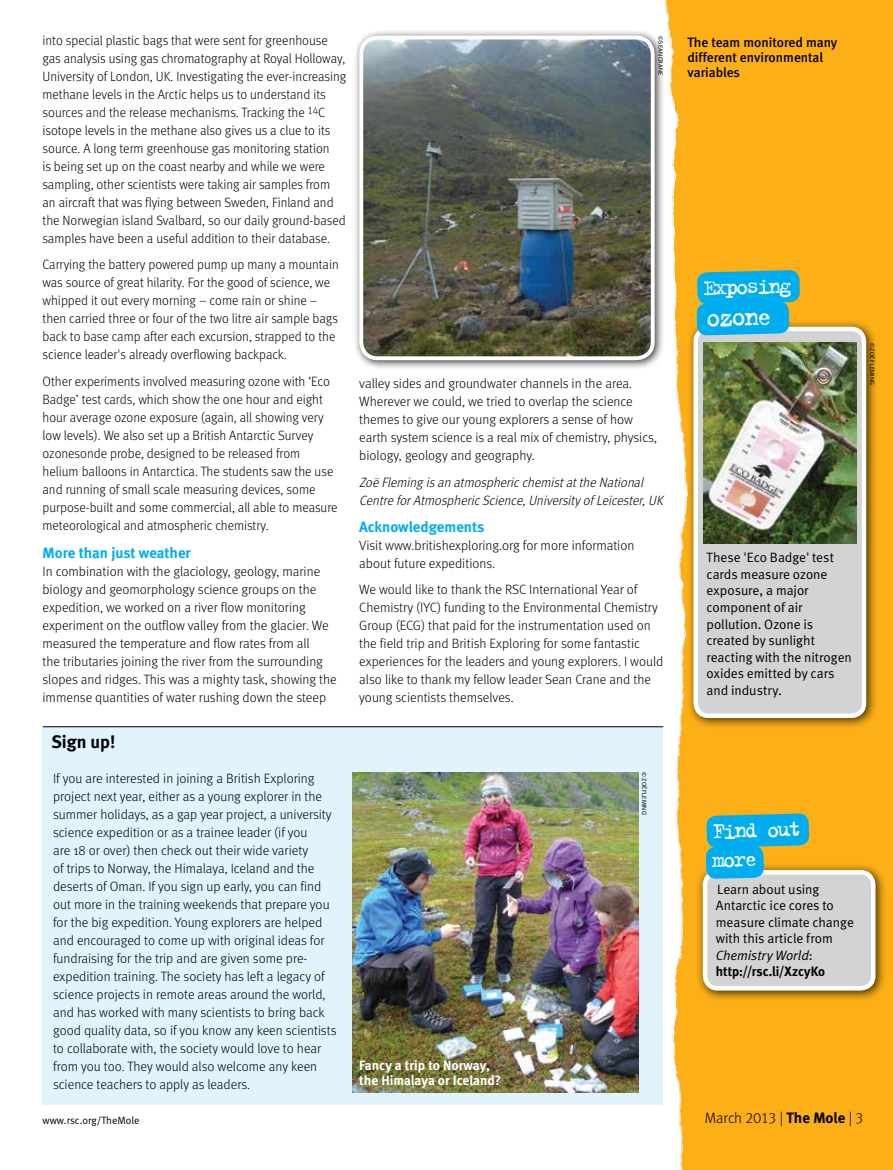
<style>
.page{position:relative;width:893px;height:1170px;background:#fff}
.page>*{position:absolute;margin:0;border:0;box-sizing:border-box;transform-origin:0 0}
.t1{font:28.2px "Trixie";color:#fff}
.t2{font:24px "Trixie";color:#fff}
.t3{font:18px "Meta Bold LF";color:#000}
.t4{font:15px "Meta Bold LF";color:#00aeef}
.t5{font:15px "Meta Light LF";color:#000}
.t6{font:13.5px/18px "Meta Light LF";color:#000}
.t7{font:300 13.5px/18px "Meta";color:#000}
.t8{font:13.5px/16.5px "Meta Normal LF";letter-spacing:-.005em;color:#000}
.t9{font:italic 13.5px/18px "Meta Light LF";color:#000}
.t10{font:13.5px/15px "Meta Medium LF";color:#000}
.t11{font:700 13.5px/15px "Meta";color:#fff}
.t12{font:700 13.5px "Meta";color:#000;scale:.96 1}
.t13{font:10.5px "Meta Normal";color:#000}
.t14{font:6px "Guardian Sans";letter-spacing:.02em;color:#000}
.s1{font-style:italic}
.s2{font-family:"Meta";font-weight:300}
.s3{font-family:"Meta";font-weight:700}
</style>
<div class="page">
<img style="left:651px;top:0;width:242px;height:1169px">
<div style="left:696px;top:863px;width:190px;height:138px;background:#000;opacity:.75"></div>
<div style="left:705px;top:872px;width:168px;height:116px;background:#d1d3d4;border-radius:13px"></div>
<div style="left:703px;top:870px;width:172px;height:120px;border:4px solid #fff;border-radius:13px"></div>
<div style="left:687px;top:320px;width:190px;height:409px;background:#000;opacity:.75"></div>
<div style="left:696px;top:329px;width:168px;height:386px;background:#d1d3d4;border-radius:13px"></div>
<div style="left:693px;top:326px;width:173px;height:392px;border:4px solid #fff;border-radius:13px"></div>
<svg style="left:706px;top:813px;width:103px;height:65px;background:#41b0c1"></svg>
<svg style="left:696px;top:270px;width:104px;height:65px;background:#1cafdb"></svg>
<div style="left:43px;top:726px;width:620px;height:378px;background:#e1f4fd"></div>
<hr style="left:43px;top:726px;width:620px;height:1px;background:#000">
<img style="left:352px;top:772px;width:286px;height:320px">
<img style="left:703px;top:342px;width:154px;height:201px">
<div style="left:353px;top:29px;width:312px;height:341px;background:#000;opacity:.75"></div>
<img style="left:361px;top:38px;width:292px;height:320px">
<div style="left:359px;top:36px;width:296px;height:324px;border:4px solid #fff;border-radius:16px"></div>
<p class="t6" style="left:43px;top:31px;width:305px">into special plastic bags that were sent for greenhouse gas analysis using gas chromatography at Royal Holloway, University of London, UK. Investigating the ever-increasing methane levels in the Arctic helps us to understand its sources and the release mechanisms. Tracking the <sup>14</sup>C isotope levels in the methane also gives us a clue to its source. A long term greenhouse gas monitoring station<br>is being set up on the coast nearby and while we were sampling, other scientists were taking air samples from an aircraft that was flying between Sweden, Finland and the Norwegian island Svalbard, so our daily ground-based samples have been a useful addition to their database.</p>
<p class="t6" style="left:43px;top:255px;width:298px">Carrying the battery powered pump up many a mountain was source of great hilarity. For the good of science, we whipped it out every morning – come rain or shine – then carried three or four of the two litre air sample bags back to base camp after each excursion, strapped to the science leader's already overflowing backpack.</p>
<p class="t6" style="left:43px;top:372px;width:297px">Other experiments involved measuring ozone with ‘Eco Badge’ test cards, which show the one hour and eight hour average ozone exposure (again, all showing very low levels). We also set up a British Antarctic Survey ozonesonde probe, designed to be released from helium balloons in Antarctica. The students saw the use and running of small scale measuring devices, some purpose-built and some commercial, all able to measure meteorological and atmospheric chemistry.</p>
<p class="t4" style="left:43px;top:543px;width:150px">More than just weather</p>
<p class="t6" style="left:43px;top:562px;width:296px">In combination with the glaciology, geology, marine biology and geomorphology science groups on the expedition, we worked on a river flow monitoring experiment on the outflow valley from the glacier. We measured the temperature and flow rates from all<br>the tributaries joining the river from the surrounding slopes and ridges. This was a mighty task, showing the immense quantities of water rushing down the steep</p>
<h3 class="t3" style="left:51px;top:730px;width:66px">Sign up!</h3>
<p class="t7" style="left:53px;top:769px;width:285px">If you are interested in joining a British Exploring project next year, either as a young explorer in the summer holidays, as a gap year project, a university science expedition or as a trainee leader (if you<br>are 18 or over) then check out their wide variety<br>of trips to Norway, the Himalaya, Iceland and the deserts of Oman. If you sign up early, you can find out more in the training weekends that prepare you for the big expedition. Young explorers are helped and encouraged to come up with original ideas for fundraising for the trip and are given some pre&shy;expedition training. The society has left a legacy of science projects in remote areas around the world, and has worked with many scientists to bring back good quality data, so if you know any keen scientists to collaborate with, the society would love to hear from you too. They would also welcome any keen science teachers to apply as leaders.</p>
<p class="t14" style="left:665px;top:36px;width:41px;rotate:90deg">© sean crane</p>
<p class="t6" style="left:359px;top:374px;width:299px">valley sides and groundwater channels in the area.<br>Wherever we could, we tried to overlap the science themes to give our young explorers a sense of how earth system science is a real mix of chemistry, physics, biology, geology and geography.</p>
<p class="t9" style="left:359px;top:473px;width:308px">Zoë Fleming isan atmosphericchemistatthe National<br>Centre forAtmosphericScience,Universityof Leicester,UK</p>
<p class="t4" style="left:359px;top:517px;width:126px">Acknowledgements</p>
<p class="t6" style="left:359px;top:535px;width:277px">Visit www.britishexploring.org for more information about future expeditions.</p>
<p class="t6" style="left:359px;top:580px;width:305px">We would like to thank the RSC International Year of Chemistry (IYC) funding to the Environmental Chemistry Group (ECG) that paid for the instrumentation used on the field trip and British Exploring for some fantastic experiences for the leaders and young explorers. I would also like to thank my fellow leader Sean Crane and the young scientists themselves.</p>
<p class="t11" style="left:359px;top:1057px;width:143px">Fancy a trip to Norway, the Himalaya or Iceland?</p>
<p class="t14" style="left:648px;top:772px;width:45px;rotate:90deg">© ZoË Fleming'</p>
<p class="t10" style="left:687px;top:35px;width:152px">The team monitored many different environmental variables</p>
<h2 class="t2" style="left:703px;top:271px;width:90px;rotate:-1deg">Exposing</h2>
<h1 class="t1" style="left:705px;top:299px;width:68px;rotate:-1deg">ozone</h1>
<p class="t14" style="left:876px;top:342px;width:43px;rotate:90deg">© ZoË Fleming</p>
<p class="t8" style="left:706px;top:549px;width:147px">These 'Eco Badge' test cards measure ozone exposure, a major component of air pollution. Ozone is created by sunlight reacting with the nitrogen oxides emitted by cars and industry.</p>
<h2 class="t2" style="left:712px;top:814px;width:90px;rotate:-1deg">Find out</h2>
<h2 class="t2" style="left:712px;top:843px;width:47px;rotate:-1deg">more</h2>
<p class="t8" style="left:716px;top:880px;width:140px">Learn about using<br>Antarctic ice cores to measure climate change with this article from<br><span class="s1">Chemistry World</span>:</p>
<p class="t12" style="left:716px;top:963px;width:116px">http://rsc.li/XzcyKo</p>
<p class="t13" style="left:43px;top:1114px;width:98px">www.rsc.org/TheMole</p>
<p class="t5" style="left:705px;top:1109px;width:160px">March 2013 <span class="s2">|</span> <span class="s3">The Mole</span> <span class="s2">|</span> 3</p>
</div>
